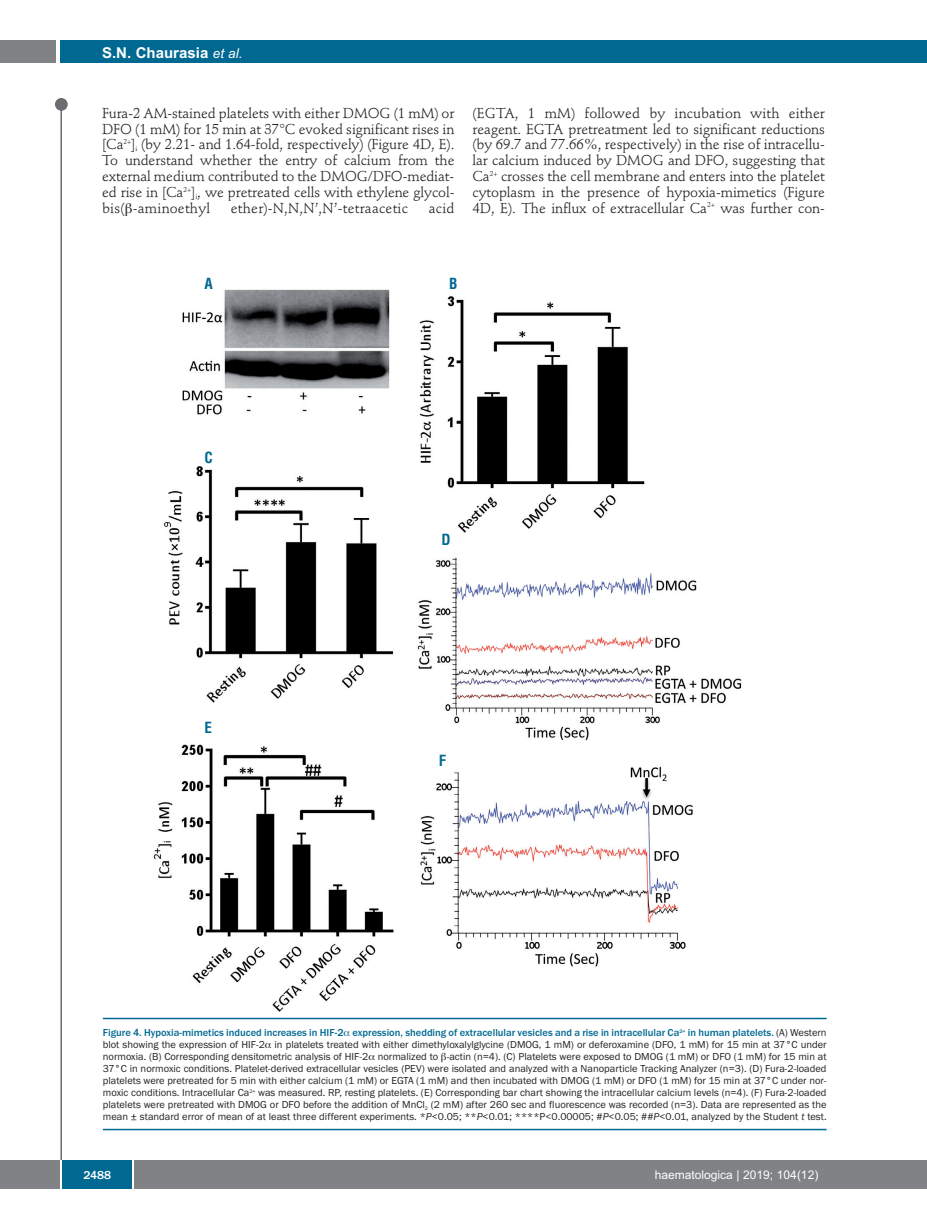
<style>
.page{position:relative;width:927px;height:1225px;background:#fff}
.page>*{position:absolute;margin:0;border:0;box-sizing:border-box;transform-origin:0 0}
.t1{font:700 15px "Arial";color:#fff}
.t2{font:700 condensed 15px "Helvetica";color:#006991}
.t3{font:14.25px/15.9px "Stempel Schneidler";letter-spacing:-.005em;color:#231f20;text-align:justify}
.t4{font:14.25px "Stempel Schneidler";letter-spacing:.015em;color:#231f20}
.t5{font:12px "Arial";color:#fff}
.t6{font:500 12px "Franklin Gothic";color:#fff}
.t7{font:10.5px/12px "Franklin Gothic";color:#231f20;text-align:justify}
.s1{font-weight:400;font-style:italic;font-size:13.5px}
.s2{font-weight:500;color:#006991}
.s3{font-style:italic}
</style>
<div class="page">
<div style="left:911px;top:40px;width:16px;height:22px;background:#006991"></div>
<div style="left:910px;top:1160px;width:17px;height:28px;background:#808285"></div>
<div style="left:55px;top:98px;width:13px;height:13px;background:#6c6d70;border-radius:50%"></div>
<hr style="left:60px;top:101px;width:2px;height:1061px;background:#6c6d70">
<div style="left:60px;top:40px;width:852px;height:22px;background:#006991"></div>
<div style="left:0;top:40px;width:56px;height:22px;background:#808285"></div>
<div style="left:0;top:1160px;width:911px;height:28px;background:#808285"></div>
<div style="left:62px;top:1160px;width:71px;height:28px;background:#006991"></div>
<hr style="left:60px;top:1160px;width:2px;height:28px;background:#fff">
<svg style="left:133px;top:1160px;width:1px;height:28px"></svg>
<img style="left:137px;top:289px;width:616px;height:731px">
<hr style="left:103px;top:1017px;width:724px;height:2px;background:#006991">
<hr style="left:103px;top:1128px;width:724px;height:2px;background:#006991">
<h1 class="t1" style="left:102px;top:44px;width:142px">S.N. Chaurasia <span class="s1">et al.</span></h1>
<p class="t3" style="left:102px;top:106px;width:354px">Fura-2 AM-stained platelets with either DMOG (1 mM) or DFO (1 mM) for 15 min at 37°C evoked significant rises in [Ca<sup>2+</sup>]<sub>i</sub> (by 2.21- and 1.64-fold, respectively) (Figure 4D, E).<br>To understand whether the entry of calcium from the external medium contributed to the DMOG/DFO-mediat&shy;ed rise in [Ca<sup>2+</sup>]<sub>i</sub>, we pretreated cells with ethylene glycol&shy;bis( -aminoethyl</p>
<h2 class="t4" style="left:231px;top:202px;width:179px">ether)-N,N,N’,N’-tetraacetic</h2>
<h2 class="t3" style="left:429px;top:201px;width:27px">acid</h2>
<p class="t3" style="left:472px;top:106px;width:354px">(EGTA, 1 mM) followed by incubation with either reagent. EGTA pretreatment led to significant reductions (by 69.7 and 77.66%, respectively) in the rise of intracellu&shy;lar calcium induced by DMOG and DFO, suggesting that Ca<sup>2+</sup> crosses the cell membrane and enters into the platelet cytoplasm in the presence of hypoxia-mimetics (Figure 4D, E). The influx of extracellular Ca<sup>2+</sup> was further con-</p>
<h1 class="t2" style="left:204px;top:275px;width:10px">A</h1>
<h1 class="t2" style="left:449px;top:275px;width:10px">B</h1>
<h1 class="t2" style="left:204px;top:448px;width:10px">C</h1>
<h1 class="t2" style="left:442px;top:531px;width:11px">D</h1>
<h1 class="t2" style="left:204px;top:719px;width:9px">E</h1>
<h1 class="t2" style="left:439px;top:752px;width:9px">F</h1>
<p class="t7" style="left:103px;top:1026px;width:725px"><span class="s2">Figure 4. Hypoxia-mimetics induced increases in HIF-2 expression, shedding of extracellular vesicles and a rise in intracellular Ca</span><sup>2+</sup> <span class="s2">in human platelets.</span> (A) Western blot showing the expression of HIF-2 in platelets treated with either dimethyloxalylglycine (DMOG, 1 mM) or deferoxamine (DFO, 1 mM) for 15 min at 37°C under normoxia. (B) Corresponding densitometric analysis of HIF-2 normalized to -actin (n=4). (C) Platelets were exposed to DMOG (1 mM) or DFO (1 mM) for 15 min at 37°C in normoxic conditions. Platelet-derived extracellular vesicles (PEV) were isolated and analyzed with a Nanoparticle Tracking Analyzer (n=3). (D) Fura-2-loaded platelets were pretreated for 5 min with either calcium (1 mM) or EGTA (1 mM) and then incubated with DMOG (1 mM) or DFO (1 mM) for 15 min at 37°C under nor&shy;moxic conditions. Intracellular Ca<sup>2+</sup> was measured. RP, resting platelets. (E) Corresponding bar chart showing the intracellular calcium levels (n=4). (F) Fura-2-loaded platelets were pretreated with DMOG or DFO before the addition of MnCl<sub>2</sub> (2 mM) after 260 sec and fluorescence was recorded (n=3). Data are represented as the mean ± standard error of mean of at least three different experiments. *<span class="s3">P</span>&lt;0.05; **<span class="s3">P</span>&lt;0.01; ****P&lt;0.00005; #<span class="s3">P</span>&lt;0.05; ##<span class="s3">P</span>&lt;0.01, analyzed by the Student <span class="s3">t</span> test.</p>
<p class="t6" style="left:83px;top:1167px;width:29px">2488</p>
<p class="t5" style="left:655px;top:1167px;width:165px">haematologica | 2019; 104(12)</p>
</div>
